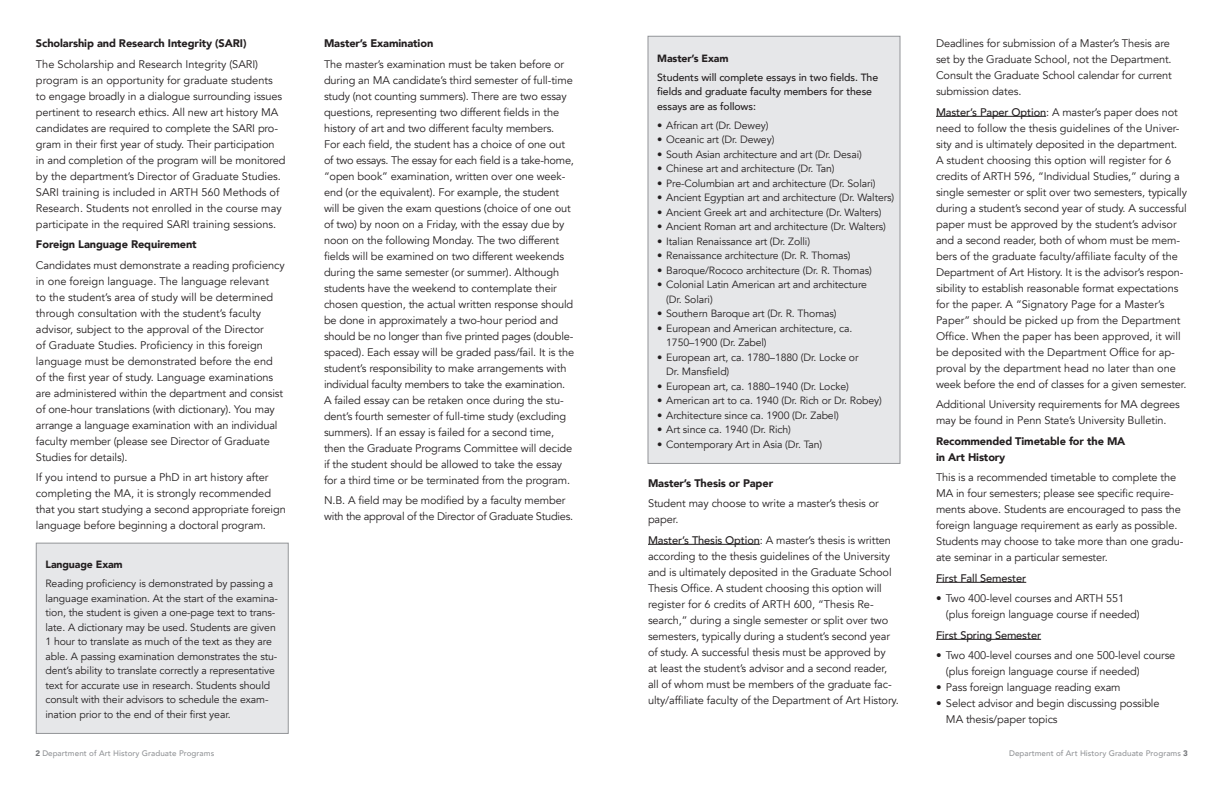
<style>
.page{position:relative;width:1224px;height:792px;background:#fff}
.page>*{position:absolute;margin:0;border:0;box-sizing:border-box;transform-origin:0 0}
.t1{font:11px/16px "Avenir";letter-spacing:-.01em;color:#231f20}
.t2{font:900 11px/16px "Avenir";letter-spacing:-.01em;color:#231f20}
.t3{font:500 11px "Avenir";letter-spacing:-.01em;color:#231f20}
.t4{font:10.5px/14.5px "Avenir";letter-spacing:-.01em;color:#231f20}
.t5{font:500 10.5px/14.5px "Avenir";letter-spacing:-.01em;color:#231f20}
.t6{font:900 10.5px "Avenir";letter-spacing:-.01em;color:#231f20}
.t7{font:500 8px "Avenir";letter-spacing:.01em;color:#939598}
.s1{font-weight:900;color:#76787b}
.s2{font-weight:500}
</style>
<div class="page">
<div style="left:36px;top:543px;width:252px;height:190px;background:#e6e7e9"></div>
<div style="left:36px;top:543px;width:252px;height:191px;border:1px solid #939598"></div>
<div style="left:648px;top:36px;width:252px;height:427px;background:#e6e7e9"></div>
<div style="left:648px;top:36px;width:252px;height:428px;border:1px solid #939598"></div>
<hr style="left:648px;top:544px;width:112px;height:1px;background:#231f20">
<hr style="left:936px;top:116px;width:110px;height:1px;background:#231f20">
<hr style="left:936px;top:582px;width:90px;height:1px;background:#231f20">
<hr style="left:936px;top:639px;width:105px;height:1px;background:#231f20">
<p class="t2" style="left:36px;top:35px;width:212px">Scholarship and Research Integrity (SARI)</p>
<p class="t1" style="left:36px;top:56px;width:251px">The Scholarship and Research Integrity (SARI) program is an opportunity for graduate students to engage broadly in a dialogue surrounding issues pertinent to research ethics. All new art history MA candidates are required to complete the SARI pro&shy;gram in their first year of study. Their participation in and completion of the program will be monitored by the department’s Director of Graduate Studies.<br>SARI training is included in ARTH 560 Methods of Research. Students not enrolled in the course may participate in the required SARI training sessions.</p>
<p class="t2" style="left:36px;top:236px;width:162px">Foreign Language Requirement</p>
<p class="t1" style="left:36px;top:257px;width:250px">Candidates must demonstrate a reading proficiency in one foreign language. The language relevant<br>to the student’s area of study will be determined through consultation with the student’s faculty advisor, subject to the approval of the Director<br>of Graduate Studies. Proficiency in this foreign language must be demonstrated before the end of the first year of study. Language examinations are administered within the department and consist of one-hour translations (with dictionary). You may arrange a language examination with an individual faculty member (please see Director of Graduate Studies for details).</p>
<p class="t1" style="left:36px;top:470px;width:251px">If you intend to pursue a PhD in art history after completing the MA, it is strongly recommended that you start studying a second appropriate foreign language before beginning a doctoral program.</p>
<p class="t6" style="left:46px;top:556px;width:79px">Language Exam</p>
<p class="t4" style="left:46px;top:577px;width:234px">Reading proficiency is demonstrated by passing a language examination. At the start of the examina&shy;tion, the student is given a one-page text to trans&shy;late. A dictionary may be used. Students are given 1 hour to translate as much of the text as they are able. A passing examination demonstrates the stu&shy;dent’s ability to translate correctly a representative text for accurate use in research. Students should consult with their advisors to schedule the exam&shy;ination prior to the end of their first year.</p>
<p class="t7" style="left:35px;top:746px;width:180px"><span class="s1">2</span> Department of Art History Graduate Programs</p>
<p class="t2" style="left:324px;top:35px;width:111px">Master’s Examination</p>
<p class="t1" style="left:324px;top:56px;width:252px">The master’s examination must be taken before or during an MA candidate’s third semester of full-time study (not counting summers). There are two essay questions, representing two different fields in the history of art and two different faculty members.<br>For each field, the student has a choice of one out of two essays. The essay for each field is a take-home, “open book” examination, written over one week&shy;end (or the equivalent). For example, the student will be given the exam questions (choice of one out of two) by noon on a Friday, with the essay due by noon on the following Monday. The two different fields will be examined on two different weekends during the same semester (or summer). Although students have the weekend to contemplate their chosen question, the actual written response should be done in approximately a two-hour period and should be no longer than five printed pages (double&shy;spaced). Each essay will be graded pass/fail. It is the student’s responsibility to make arrangements with individual faculty members to take the examination.<br>A failed essay can be retaken once during the stu&shy;dent’s fourth semester of full-time study (excluding summers). If an essay is failed for a second time, then the Graduate Programs Committee will decide if the student should be allowed to take the essay for a third time or be terminated from the program.</p>
<p class="t1" style="left:324px;top:493px;width:251px">N.B. A field may be modified by a faculty member with the approval of the Director of Graduate Studies.</p>
<p class="t6" style="left:657px;top:49px;width:73px">Master’s Exam</p>
<p class="t5" style="left:657px;top:69px;width:222px">Students will complete essays in two fields. The fields and graduate faculty members for these essays are as follows:</p>
<p class="t4" style="left:657px;top:118px;width:113px">• African art (Dr. Dewey)</p>
<p class="t4" style="left:657px;top:132px;width:119px">• Oceanic art (Dr. Dewey)</p>
<p class="t4" style="left:657px;top:147px;width:206px">• South Asian architecture and art (Dr. Desai)</p>
<p class="t4" style="left:657px;top:161px;width:179px">• Chinese art and architecture (Dr. Tan)</p>
<p class="t4" style="left:657px;top:176px;width:220px">• Pre-Columbian art and architecture (Dr. Solari)</p>
<p class="t4" style="left:657px;top:190px;width:239px">• Ancient Egyptian art and architecture (Dr. Walters)</p>
<p class="t4" style="left:657px;top:205px;width:226px">• Ancient Greek art and architecture (Dr. Walters)</p>
<p class="t4" style="left:657px;top:219px;width:230px">• Ancient Roman art and architecture (Dr. Walters)</p>
<p class="t4" style="left:657px;top:234px;width:154px">• Italian Renaissance art (Dr. Zolli)</p>
<p class="t4" style="left:657px;top:248px;width:195px">• Renaissance architecture (Dr. R. Thomas)</p>
<p class="t4" style="left:657px;top:263px;width:216px">• Baroque/Rococo architecture (Dr. R. Thomas)</p>
<p class="t4" style="left:666px;top:277px;width:202px;text-indent:-9px">• Colonial Latin American art and architecture (Dr. Solari)</p>
<p class="t4" style="left:657px;top:306px;width:181px">• Southern Baroque art (Dr. R. Thomas)</p>
<p class="t4" style="left:666px;top:321px;width:188px;text-indent:-9px">• European and American architecture, ca.<br>1750–1900 (Dr. Zabel)</p>
<p class="t4" style="left:666px;top:350px;width:194px;text-indent:-9px">• European art, ca. 1780–1880 (Dr. Locke or<br>Dr. Mansfield)</p>
<p class="t4" style="left:657px;top:379px;width:193px">• European art, ca. 1880–1940 (Dr. Locke)</p>
<p class="t4" style="left:657px;top:393px;width:226px">• American art to ca. 1940 (Dr. Rich or Dr. Robey)</p>
<p class="t4" style="left:657px;top:408px;width:183px">• Architecture since ca. 1900 (Dr. Zabel)</p>
<p class="t4" style="left:657px;top:422px;width:135px">• Art since ca. 1940 (Dr. Rich)</p>
<p class="t4" style="left:657px;top:437px;width:166px">• Contemporary Art in Asia (Dr. Tan)</p>
<p class="t2" style="left:648px;top:474px;width:127px">Master’s Thesis or Paper</p>
<p class="t1" style="left:648px;top:495px;width:232px">Student may choose to write a master’s thesis or paper.</p>
<p class="t1" style="left:648px;top:532px;width:252px"><span class="s2">Master’s Thesis Option</span>: A master’s thesis is written according to the thesis guidelines of the University and is ultimately deposited in the Graduate School Thesis Office. A student choosing this option will register for 6 credits of ARTH 600, “Thesis Re&shy;search,” during a single semester or split over two semesters, typically during a student’s second year of study. A successful thesis must be approved by<br>at least the student’s advisor and a second reader, all of whom must be members of the graduate fac&shy;ulty/affiliate faculty of the Department of Art History.</p>
<p class="t1" style="left:936px;top:35px;width:237px">Deadlines for submission of a Master’s Thesis are set by the Graduate School, not the Department.<br>Consult the Graduate School calendar for current submission dates.</p>
<p class="t1" style="left:936px;top:104px;width:253px"><span class="s2">Master’s Paper Option</span>: A master’s paper does not need to follow the thesis guidelines of the Univer&shy;sity and is ultimately deposited in the department.<br>A student choosing this option will register for 6 credits of ARTH 596, “Individual Studies,” during a single semester or split over two semesters, typically during a student’s second year of study. A successful paper must be approved by the student’s advisor and a second reader, both of whom must be mem&shy;bers of the graduate faculty/affiliate faculty of the Department of Art History. It is the advisor’s respon&shy;sibility to establish reasonable format expectations for the paper. A “Signatory Page for a Master’s Paper” should be picked up from the Department Office. When the paper has been approved, it will be deposited with the Department Office for ap&shy;proval by the department head no later than one week before the end of classes for a given semester.</p>
<p class="t1" style="left:936px;top:397px;width:245px">Additional University requirements for MA degrees may be found in Penn State’s University Bulletin.</p>
<p class="t2" style="left:936px;top:433px;width:191px">Recommended Timetable for the MA in Art History</p>
<p class="t1" style="left:936px;top:470px;width:249px">This is a recommended timetable to complete the MA in four semesters; please see specific require&shy;ments above. Students are encouraged to pass the foreign language requirement as early as possible.<br>Students may choose to take more than one gradu&shy;ate seminar in a particular semester.</p>
<p class="t3" style="left:936px;top:568px;width:92px">First Fall Semester</p>
<p class="t1" style="left:946px;top:591px;width:195px;text-indent:-10px">• Two 400-level courses and ARTH 551 (plus foreign language course if needed)</p>
<p class="t3" style="left:936px;top:625px;width:107px">First Spring Semester</p>
<p class="t1" style="left:946px;top:648px;width:231px;text-indent:-10px">• Two 400-level courses and one 500-level course (plus foreign language course if needed)</p>
<p class="t1" style="left:936px;top:680px;width:186px">• Pass foreign language reading exam</p>
<p class="t1" style="left:946px;top:696px;width:215px;text-indent:-10px">• Select advisor and begin discussing possible<br>MA thesis/paper topics</p>
<p class="t7" style="left:1009px;top:746px;width:180px">Department of Art History Graduate Programs <span class="s1">3</span></p>
</div>
